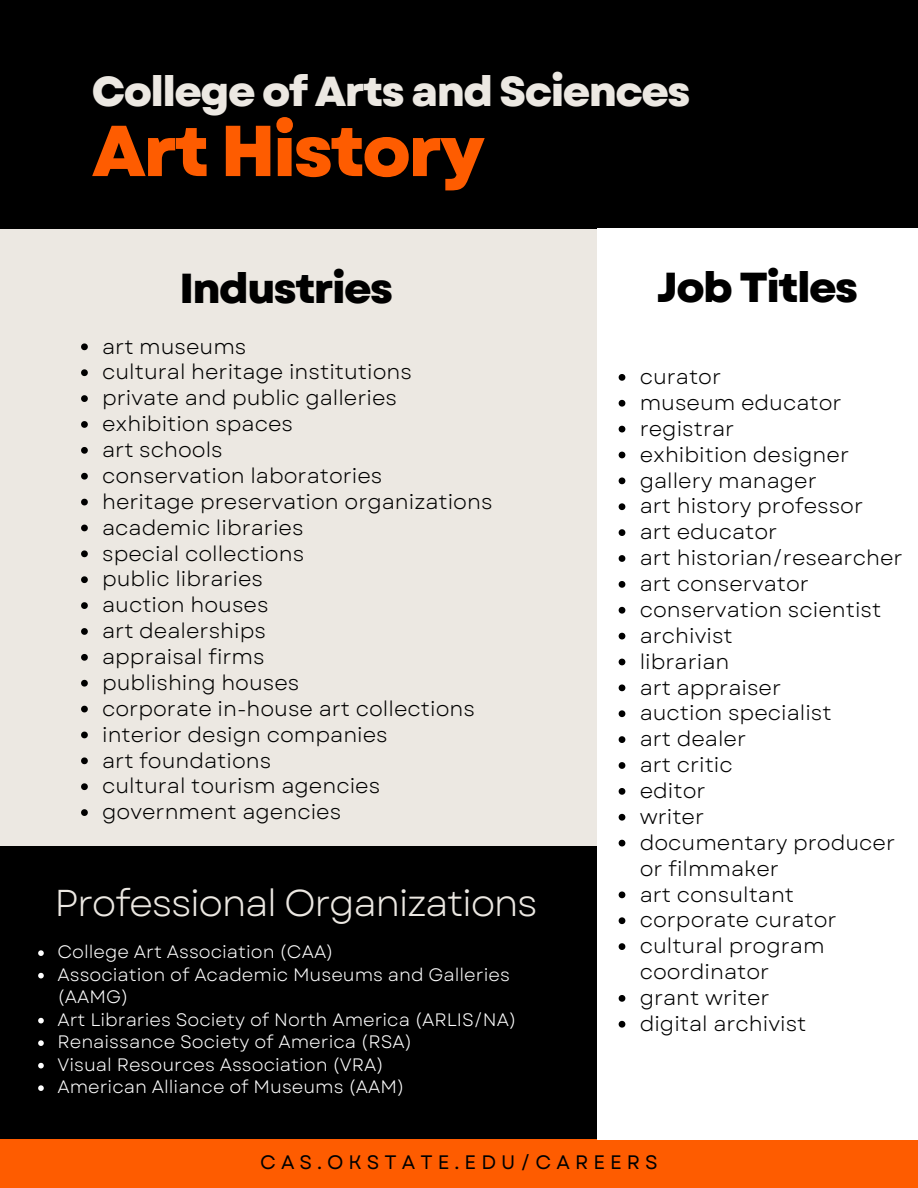
<style>
.page{position:relative;width:918px;height:1188px;background:#ece8e2}
.page>*{position:absolute;margin:0;border:0;box-sizing:border-box;transform-origin:0 0}
.t1{font:800 71.85px "Garet";letter-spacing:-.04em;color:#fe5c00}
.t2{font:800 41.85px "Garet";letter-spacing:-.04em;color:#ece8e2}
.t3{font:800 41.85px "Garet";letter-spacing:-.04em;color:#000}
.t4{font:37.35px "Garet";letter-spacing:-.04em;color:#ece8e2}
.t5{font:22.5px "Garet";letter-spacing:-.04em;color:#ece8e2}
.t6{font:21px/25.8px "Garet";color:#000}
.t7{font:19.5px "Garet";letter-spacing:.26em;color:#000}
.t8{font:18px/22.5px "Garet";color:#fff}
</style>
<div class="page">
<div style="left:0;top:0;width:918px;height:228px;background:#000"></div>
<div style="left:0;top:846px;width:597px;height:342px;background:#000"></div>
<div style="left:0;top:1139px;width:918px;height:49px;background:#fe5c00"></div>
<div style="left:597px;top:228px;width:321px;height:911px;background:#fff"></div>
<svg style="left:38px;top:950px;width:6px;height:6px"></svg>
<svg style="left:38px;top:973px;width:6px;height:5px"></svg>
<svg style="left:38px;top:1018px;width:6px;height:5px"></svg>
<svg style="left:38px;top:1040px;width:6px;height:6px"></svg>
<svg style="left:38px;top:1063px;width:6px;height:5px"></svg>
<svg style="left:38px;top:1085px;width:6px;height:6px"></svg>
<svg style="left:619px;top:374px;width:6px;height:7px"></svg>
<svg style="left:619px;top:400px;width:6px;height:7px"></svg>
<svg style="left:619px;top:426px;width:6px;height:6px"></svg>
<svg style="left:619px;top:452px;width:6px;height:6px"></svg>
<svg style="left:619px;top:477px;width:6px;height:7px"></svg>
<svg style="left:619px;top:503px;width:6px;height:7px"></svg>
<svg style="left:619px;top:529px;width:6px;height:7px"></svg>
<svg style="left:619px;top:555px;width:6px;height:7px"></svg>
<svg style="left:619px;top:581px;width:6px;height:7px"></svg>
<svg style="left:619px;top:607px;width:6px;height:7px"></svg>
<svg style="left:619px;top:633px;width:6px;height:6px"></svg>
<svg style="left:619px;top:659px;width:6px;height:6px"></svg>
<svg style="left:619px;top:684px;width:6px;height:7px"></svg>
<svg style="left:619px;top:710px;width:6px;height:7px"></svg>
<svg style="left:619px;top:736px;width:6px;height:7px"></svg>
<svg style="left:619px;top:762px;width:6px;height:7px"></svg>
<svg style="left:619px;top:788px;width:6px;height:7px"></svg>
<svg style="left:619px;top:814px;width:6px;height:7px"></svg>
<svg style="left:619px;top:840px;width:6px;height:6px"></svg>
<svg style="left:619px;top:891px;width:6px;height:7px"></svg>
<svg style="left:619px;top:917px;width:6px;height:7px"></svg>
<svg style="left:619px;top:943px;width:6px;height:7px"></svg>
<svg style="left:619px;top:995px;width:6px;height:7px"></svg>
<svg style="left:619px;top:1021px;width:6px;height:7px"></svg>
<svg style="left:81px;top:343px;width:7px;height:7px"></svg>
<svg style="left:81px;top:369px;width:7px;height:7px"></svg>
<svg style="left:81px;top:395px;width:7px;height:7px"></svg>
<svg style="left:81px;top:421px;width:7px;height:7px"></svg>
<svg style="left:81px;top:447px;width:7px;height:7px"></svg>
<svg style="left:81px;top:473px;width:7px;height:7px"></svg>
<svg style="left:81px;top:499px;width:7px;height:6px"></svg>
<svg style="left:81px;top:525px;width:7px;height:6px"></svg>
<svg style="left:81px;top:550px;width:7px;height:7px"></svg>
<svg style="left:81px;top:576px;width:7px;height:7px"></svg>
<svg style="left:81px;top:602px;width:7px;height:7px"></svg>
<svg style="left:81px;top:628px;width:7px;height:7px"></svg>
<svg style="left:81px;top:654px;width:7px;height:7px"></svg>
<svg style="left:81px;top:680px;width:7px;height:7px"></svg>
<svg style="left:81px;top:706px;width:7px;height:6px"></svg>
<svg style="left:81px;top:732px;width:7px;height:6px"></svg>
<svg style="left:81px;top:757px;width:7px;height:7px"></svg>
<svg style="left:81px;top:783px;width:7px;height:7px"></svg>
<svg style="left:81px;top:809px;width:7px;height:7px"></svg>
<p class="t2" style="left:92px;top:61px;width:600px">College of Arts and Sciences</p>
<p class="t1" style="left:92px;top:99px;width:395px">Art History</p>
<h2 class="t3" style="left:180px;top:258px;width:215px">Industries</h2>
<h1 class="t3" style="left:657px;top:258px;width:203px">Job Titles</h1>
<p class="t6" style="left:102px;top:333px;width:146px">art museums</p>
<p class="t6" style="left:102px;top:359px;width:311px">cultural heritage institutions</p>
<p class="t6" style="left:102px;top:385px;width:297px">private and public galleries</p>
<p class="t6" style="left:102px;top:411px;width:192px">exhibition spaces</p>
<p class="t6" style="left:102px;top:437px;width:122px">art schools</p>
<p class="t6" style="left:102px;top:463px;width:282px">conservation laboratories</p>
<p class="t6" style="left:102px;top:489px;width:392px">heritage preservation organizations</p>
<p class="t6" style="left:102px;top:515px;width:203px">academic libraries</p>
<p class="t6" style="left:102px;top:540px;width:204px">special collections</p>
<p class="t6" style="left:102px;top:566px;width:163px">public libraries</p>
<h3 class="t6" style="left:102px;top:592px;width:168px">auction houses</h3>
<p class="t6" style="left:102px;top:618px;width:165px">art dealerships</p>
<p class="t6" style="left:102px;top:644px;width:164px">appraisal firms</p>
<p class="t6" style="left:102px;top:670px;width:199px">publishing houses</p>
<p class="t6" style="left:102px;top:696px;width:374px">corporate in-house art collections</p>
<p class="t6" style="left:102px;top:722px;width:287px">interior design companies</p>
<p class="t6" style="left:102px;top:747px;width:171px">art foundations</p>
<h4 class="t6" style="left:102px;top:773px;width:280px">cultural tourism agencies</h4>
<h5 class="t6" style="left:102px;top:799px;width:241px">government agencies</h5>
<p class="t4" style="left:55px;top:876px;width:485px">Professional Organizations</p>
<p class="t8" style="left:57px;top:941px;width:278px">College Art Association (CAA)</p>
<p class="t8" style="left:57px;top:963px;width:454px">Association of Academic Museums and Galleries (AAMG)</p>
<p class="t8" style="left:57px;top:1008px;width:460px">Art Libraries Society of North America (ARLIS/NA)</p>
<p class="t8" style="left:57px;top:1031px;width:356px">Renaissance Society of America (RSA)</p>
<p class="t8" style="left:57px;top:1053px;width:328px">Visual Resources Association (VRA)</p>
<p class="t8" style="left:57px;top:1076px;width:349px">American Alliance of Museums (AAM)</p>
<h2 class="t5" style="left:66px;top:952px;width:76px">Where</h2>
<p class="t6" style="left:640px;top:364px;width:83px">curator</p>
<p class="t6" style="left:640px;top:390px;width:203px">museum educator</p>
<p class="t6" style="left:640px;top:416px;width:96px">registrar</p>
<p class="t6" style="left:640px;top:442px;width:211px">exhibition designer</p>
<p class="t6" style="left:640px;top:467px;width:179px">gallery manager</p>
<p class="t6" style="left:640px;top:493px;width:225px">art history professor</p>
<p class="t6" style="left:640px;top:519px;width:139px">art educator</p>
<p class="t6" style="left:640px;top:545px;width:264px">art historian/researcher</p>
<p class="t6" style="left:640px;top:571px;width:171px">art conservator</p>
<p class="t6" style="left:640px;top:597px;width:243px">conservation scientist</p>
<p class="t6" style="left:640px;top:623px;width:95px">archivist</p>
<p class="t6" style="left:640px;top:649px;width:91px">librarian</p>
<p class="t6" style="left:640px;top:674px;width:143px">art appraiser</p>
<p class="t6" style="left:640px;top:700px;width:194px">auction specialist</p>
<h2 class="t6" style="left:640px;top:726px;width:108px">art dealer</h2>
<p class="t6" style="left:640px;top:752px;width:95px">art critic</p>
<p class="t6" style="left:640px;top:778px;width:67px">editor</p>
<p class="t6" style="left:640px;top:804px;width:66px">writer</p>
<p class="t6" style="left:640px;top:830px;width:257px">documentary producer or filmmaker</p>
<p class="t6" style="left:640px;top:881px;width:156px">art consultant</p>
<p class="t6" style="left:640px;top:907px;width:198px">corporate curator</p>
<p class="t6" style="left:640px;top:933px;width:186px">cultural program coordinator</p>
<p class="t6" style="left:640px;top:985px;width:131px">grant writer</p>
<p class="t6" style="left:640px;top:1011px;width:168px">digital archivist</p>
<p class="t7" style="left:260px;top:1148px;width:399px">CAS.OKSTATE.EDU/CAREERS</p>
</div>
